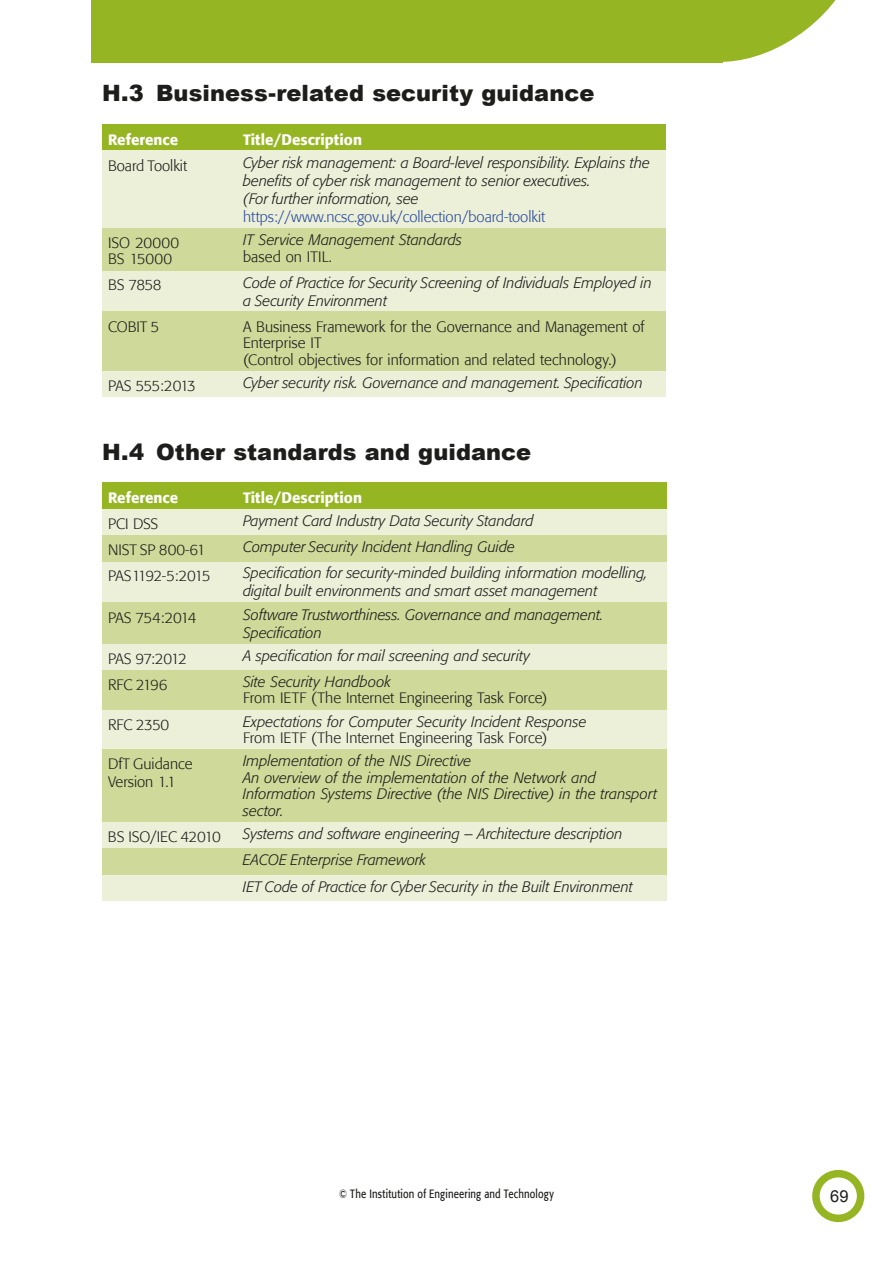
<style>
.page{position:relative;width:893px;height:1263px;background:#fff}
.page>*{position:absolute;margin:0;border:0;box-sizing:border-box;transform-origin:0 0}
.t1{font:900 22.5px "Arial";letter-spacing:.005em;color:#1d1d1b}
.t2{font:16.5px "Arial";color:#1d1d1b}
.t3{font:italic 300 15px/18px "Formata BQ";color:#1d1d1b}
.t4{font:300 15px/16.5px "Formata BQ";color:#1d1d1b}
.t5{font:500 15px "Formata BQ";color:#fff}
.t6{font:300 15px "Formata BQ";letter-spacing:-.045em;color:#1d1d1b}
.t7{font:300 15px "Formata BQ";letter-spacing:-.055em;color:#1d1d1b}
.t8{font:12px "Formata BQ";letter-spacing:.02em;color:#1d1d1b;scale:.8 1}
.s1{font-style:normal;color:#2c4b9b}
.s2{font-style:normal}
.s3{font-style:italic}
</style>
<div class="page">
<div style="left:812px;top:1170px;width:52px;height:52px;border:8px solid #96b522;border-radius:50%"></div>
<div style="left:91px;top:0;width:632px;height:62px;background:#96b522"></div>
<svg style="left:632px;top:0;width:204px;height:63px"></svg>
<div style="left:102px;top:124px;width:135px;height:27px;background:#96b522"></div>
<div style="left:237px;top:124px;width:429px;height:27px;background:#96b522"></div>
<div style="left:102px;top:151px;width:135px;height:77px;background:#ecf0d9"></div>
<div style="left:237px;top:151px;width:429px;height:77px;background:#ecf0d9"></div>
<div style="left:102px;top:270px;width:135px;height:42px;background:#ecf0d9"></div>
<div style="left:237px;top:270px;width:429px;height:42px;background:#ecf0d9"></div>
<div style="left:102px;top:371px;width:135px;height:26px;background:#ecf0d9"></div>
<div style="left:237px;top:371px;width:429px;height:26px;background:#ecf0d9"></div>
<div style="left:102px;top:228px;width:135px;height:42px;background:#cfd999"></div>
<div style="left:237px;top:228px;width:429px;height:42px;background:#cfd999"></div>
<div style="left:102px;top:312px;width:135px;height:59px;background:#cfd999"></div>
<div style="left:237px;top:312px;width:429px;height:59px;background:#cfd999"></div>
<div style="left:102px;top:483px;width:135px;height:26px;background:#96b522"></div>
<div style="left:237px;top:483px;width:430px;height:26px;background:#96b522"></div>
<div style="left:102px;top:509px;width:135px;height:26px;background:#ecf0d9"></div>
<div style="left:237px;top:509px;width:430px;height:26px;background:#ecf0d9"></div>
<div style="left:102px;top:561px;width:135px;height:41px;background:#ecf0d9"></div>
<div style="left:237px;top:561px;width:430px;height:41px;background:#ecf0d9"></div>
<div style="left:102px;top:644px;width:135px;height:26px;background:#ecf0d9"></div>
<div style="left:237px;top:644px;width:430px;height:26px;background:#ecf0d9"></div>
<div style="left:102px;top:709px;width:135px;height:40px;background:#ecf0d9"></div>
<div style="left:237px;top:709px;width:430px;height:40px;background:#ecf0d9"></div>
<div style="left:102px;top:822px;width:135px;height:26px;background:#ecf0d9"></div>
<div style="left:237px;top:822px;width:430px;height:26px;background:#ecf0d9"></div>
<div style="left:102px;top:874px;width:135px;height:27px;background:#ecf0d9"></div>
<div style="left:237px;top:874px;width:430px;height:27px;background:#ecf0d9"></div>
<div style="left:102px;top:535px;width:135px;height:26px;background:#cfd999"></div>
<div style="left:237px;top:535px;width:430px;height:26px;background:#cfd999"></div>
<div style="left:102px;top:602px;width:135px;height:42px;background:#cfd999"></div>
<div style="left:237px;top:602px;width:430px;height:42px;background:#cfd999"></div>
<div style="left:102px;top:670px;width:135px;height:39px;background:#cfd999"></div>
<div style="left:237px;top:670px;width:430px;height:39px;background:#cfd999"></div>
<div style="left:102px;top:749px;width:135px;height:73px;background:#cfd999"></div>
<div style="left:237px;top:749px;width:430px;height:73px;background:#cfd999"></div>
<div style="left:102px;top:848px;width:135px;height:26px;background:#cfd999"></div>
<div style="left:237px;top:848px;width:430px;height:26px;background:#cfd999"></div>
<h3 class="t1" style="left:102px;top:77px;width:494px">H.3 Business-related security guidance</h3>
<p class="t5" style="left:108px;top:130px;width:72px">Reference</p>
<p class="t5" style="left:243px;top:130px;width:120px">Title/Description</p>
<p class="t4" style="left:108px;top:157px;width:81px">Board Toolkit</p>
<p class="t3" style="left:243px;top:154px;width:408px">Cyber risk management: a Board-level responsibility. Explains the benefits of cyber risk management to senior executives.<br>(For further information, see <span class="s1">https://www.ncsc.gov.uk/collection/board-toolkit</span></p>
<p class="t4" style="left:108px;top:234px;width:73px">ISO 20000<br>BS 15000</p>
<p class="t3" style="left:243px;top:232px;width:221px;line-height:16.5px">IT Service Management Standards <span class="s2">based on ITIL.</span></p>
<p class="t4" style="left:108px;top:277px;width:55px">BS 7858</p>
<p class="t3" style="left:243px;top:273px;width:410px">Code of Practice for Security Screening of Individuals Employed in a Security Environment</p>
<p class="t4" style="left:108px;top:318px;width:53px">COBIT 5</p>
<p class="t4" style="left:243px;top:318px;width:403px">A Business Framework for the Governance and Management of<br>Enterprise IT<br>(Control objectives for information and related technology.)</p>
<p class="t7" style="left:108px;top:377px;width:89px">PAS 555:2013</p>
<p class="t3" style="left:243px;top:374px;width:401px">Cyber security risk. Governance and management. Specification</p>
<h3 class="t1" style="left:102px;top:435px;width:431px">H.4 Other standards and guidance</h3>
<p class="t5" style="left:108px;top:489px;width:72px">Reference</p>
<p class="t5" style="left:243px;top:489px;width:120px">Title/Description</p>
<p class="t4" style="left:108px;top:516px;width:52px">PCI DSS</p>
<p class="t3" style="left:243px;top:512px;width:292px">Payment Card Industry Data Security Standard</p>
<p class="t4" style="left:108px;top:542px;width:99px">NIST SP 800-61</p>
<p class="t3" style="left:243px;top:538px;width:273px">Computer Security Incident Handling Guide</p>
<p class="t6" style="left:108px;top:567px;width:104px">PAS1192-5:2015</p>
<p class="t3" style="left:243px;top:564px;width:406px">Specification for security-minded building information modelling, digital built environments and smart asset management</p>
<p class="t6" style="left:108px;top:608px;width:90px">PAS 754:2014</p>
<p class="t3" style="left:243px;top:605px;width:362px">Software Trustworthiness. Governance and management.<br>Specification</p>
<p class="t7" style="left:108px;top:650px;width:80px">PAS 97:2012</p>
<p class="t3" style="left:243px;top:647px;width:288px">A specification for mail screening and security</p>
<p class="t4" style="left:108px;top:676px;width:61px">RFC 2196</p>
<p class="t4" style="left:243px;top:673px;width:306px"><span class="s3">Site Security Handbook<br></span>From IETF (The Internet Engineering Task Force)</p>
<p class="t4" style="left:108px;top:716px;width:63px">RFC 2350</p>
<p class="t3" style="left:243px;top:713px;width:345px;line-height:16.5px">Expectations for Computer Security Incident Response<br><span class="s2">From IETF (The Internet Engineering Task Force)</span></p>
<p class="t4" style="left:108px;top:755px;width:86px;line-height:18px">DfT Guidance<br>Version 1.1</p>
<p class="t3" style="left:243px;top:753px;width:416px;line-height:16.5px">Implementation of the NIS Directive<br>An overview of the implementation of the Network and Information Systems Directive (the NIS Directive) in the transport sector.</p>
<p class="t4" style="left:108px;top:829px;width:115px">BS ISO/IEC 42010</p>
<p class="t3" style="left:243px;top:825px;width:381px">Systems and software engineering – Architecture description</p>
<p class="t3" style="left:243px;top:851px;width:185px">EACOE Enterprise Framework</p>
<p class="t3" style="left:243px;top:877px;width:391px">IET Code of Practice for Cyber Security in the Built Environment</p>
<p class="t8" style="left:339px;top:1186px;width:270px">© The Institution of Engineering and Technology</p>
<p class="t2" style="left:830px;top:1185px;width:20px">69</p>
</div>
